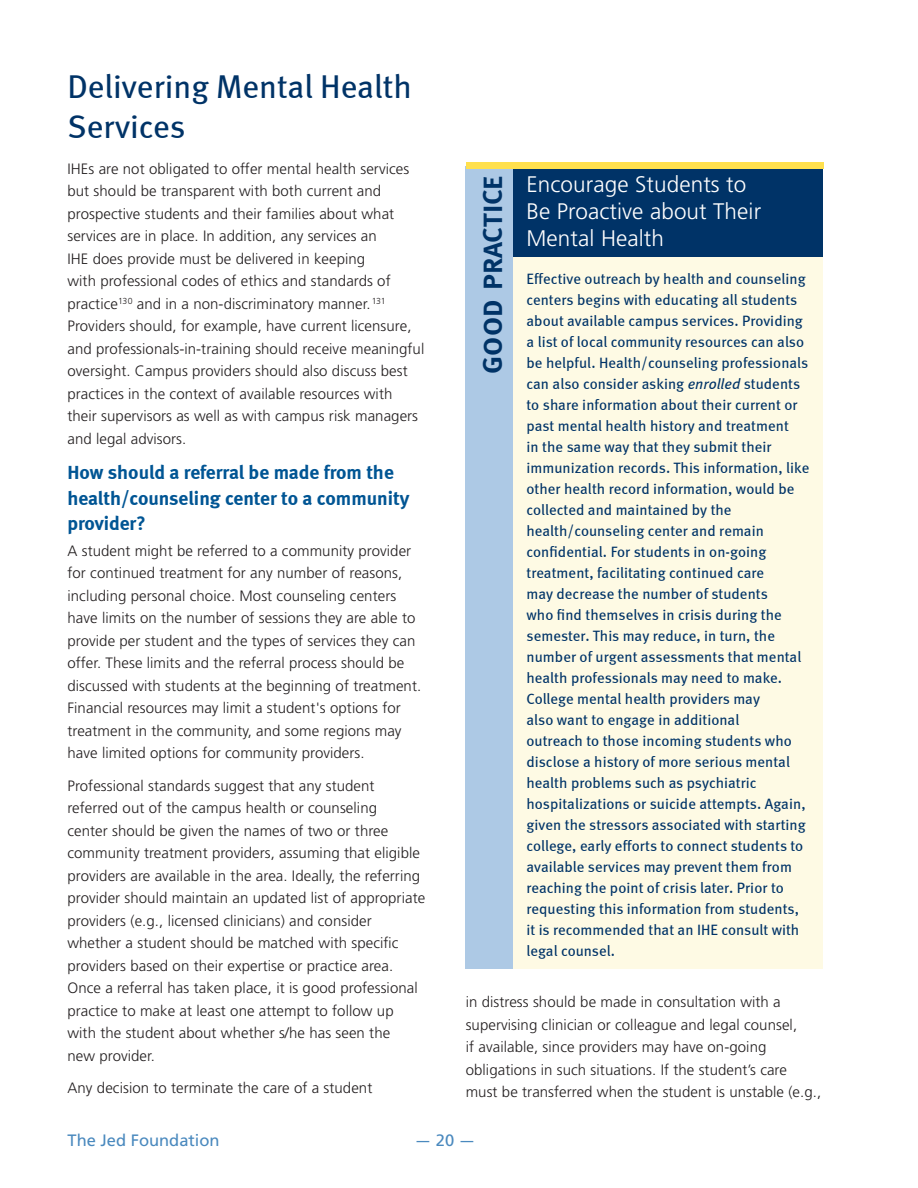
<style>
.page{position:relative;width:918px;height:1188px;background:#fff}
.page>*{position:absolute;margin:0;border:0;box-sizing:border-box;transform-origin:0 0}
.t1{font:33px/39.6px "Meta Book LF";color:#003367}
.t2{font:27.3px "Meta Bold Caps";color:#003367}
.Body_1{font:300 22.5px/27px "Frutiger LT Std";letter-spacing:.005em;color:#fff}
.Subhead{font:19.5px/25.5px "Meta Bold LF";color:#005594}
.t3{font:16.5px "Frutiger LT Std";color:#4a89be}
.t4{font:16.5px "Frutiger LT Std";color:#4a89be;scale:3 1}
.Call_out_text{font:15px/21px "Meta Book LF";letter-spacing:.005em;color:#003367}
.Body_1-2{font:300 15px/22.5px "Frutiger LT Std";letter-spacing:.005em;color:#231f20}
.Body_end_interior{font:300 15px/22.5px "Frutiger LT Std";letter-spacing:.005em;color:#231f20}
.s1{font-style:italic}
</style>
<div class="page">
<div style="left:472px;top:166px;width:352px;height:803px;background:#fefae4"></div>
<div style="left:472px;top:166px;width:352px;height:90px;background:#003367"></div>
<div style="left:466px;top:166px;width:47px;height:803px;background:#adc9e5"></div>
<div style="left:466px;top:162px;width:358px;height:7px;background:#ffe04e"></div>
<p class="t1" style="left:68px;top:67px;width:346px">Delivering Mental Health<br>Services</p>
<p class="Body_end_interior" style="left:67px;top:158px;width:358px">IHEs are not obligated to offer mental health services but should be transparent with both current and prospective students and their families about what services are in place. In addition, any services an<br>IHE does provide must be delivered in keeping<br>with professional codes of ethics and standards of practice<sup>130</sup> and in a non-discriminatory manner.<sup>131<br></sup>Providers should, for example, have current licensure, and professionals-in-training should receive meaningful oversight. Campus providers should also discuss best practices in the context of available resources with their supervisors as well as with campus risk managers and legal advisors.</p>
<p class="Subhead" style="left:68px;top:459px;width:343px">How should a referral be made from the health/counseling center to a community provider?</p>
<p class="Body_1-2" style="left:67px;top:540px;width:355px">A student might be referred to a community provider for continued treatment for any number of reasons, including personal choice. Most counseling centers have limits on the number of sessions they are able to provide per student and the types of services they can offer. These limits and the referral process should be discussed with students at the beginning of treatment.<br>Financial resources may limit a student's options for treatment in the community, and some regions may have limited options for community providers.</p>
<p class="Body_1-2" style="left:68px;top:774px;width:359px">Professional standards suggest that any student referred out of the campus health or counseling<br>center should be given the names of two or three community treatment providers, assuming that eligible providers are available in the area. Ideally, the referring provider should maintain an updated list of appropriate providers (e.g., licensed clinicians) and consider whether a student should be matched with specific providers based on their expertise or practice area.<br>Once a referral has taken place, it is good professional practice to make at least one attempt to follow up with the student about whether s/he has seen the<br>new provider.</p>
<p class="Body_end_interior" style="left:68px;top:1077px;width:306px">Any decision to terminate the care of a student</p>
<p class="t2" style="left:476px;top:374px;width:200px;rotate:-90deg">good practice</p>
<p class="Body_1" style="left:526px;top:171px;width:236px">Encourage Students to<br>Be Proactive about Their<br>Mental Health</p>
<p class="Call_out_text" style="left:526px;top:268px;width:284px">Effective outreach by health and counseling centers begins with educating all students about available campus services. Providing a list of local community resources can also be helpful. Health/counseling professionals can also consider asking <span class="s1">enrolled</span> students to share information about their current or past mental health history and treatment<br>in the same way that they submit their immunization records. This information, like other health record information, would be collected and maintained by the health/counseling center and remain confidential. For students in on-going treatment, facilitating continued care<br>may decrease the number of students<br>who find themselves in crisis during the semester. This may reduce, in turn, the number of urgent assessments that mental health professionals may need to make.<br>College mental health providers may<br>also want to engage in additional<br>outreach to those incoming students who disclose a history of more serious mental health problems such as psychiatric hospitalizations or suicide attempts. Again, given the stressors associated with starting college, early efforts to connect students to available services may prevent them from reaching the point of crisis later. Prior to requesting this information from students, it is recommended that an IHE consult with legal counsel.</p>
<p class="Body_end_interior" style="left:466px;top:991px;width:357px">in distress should be made in consultation with a supervising clinician or colleague and legal counsel,<br>if available, since providers may have on-going obligations in such situations. If the student’s care must be transferred when the student is unstable (e.g.,</p>
<p class="t3" style="left:68px;top:1131px;width:154px">The Jed Foundation</p>
<p class="t4" style="left:415px;top:1131px;width:22px">-20 -</p>
</div>
